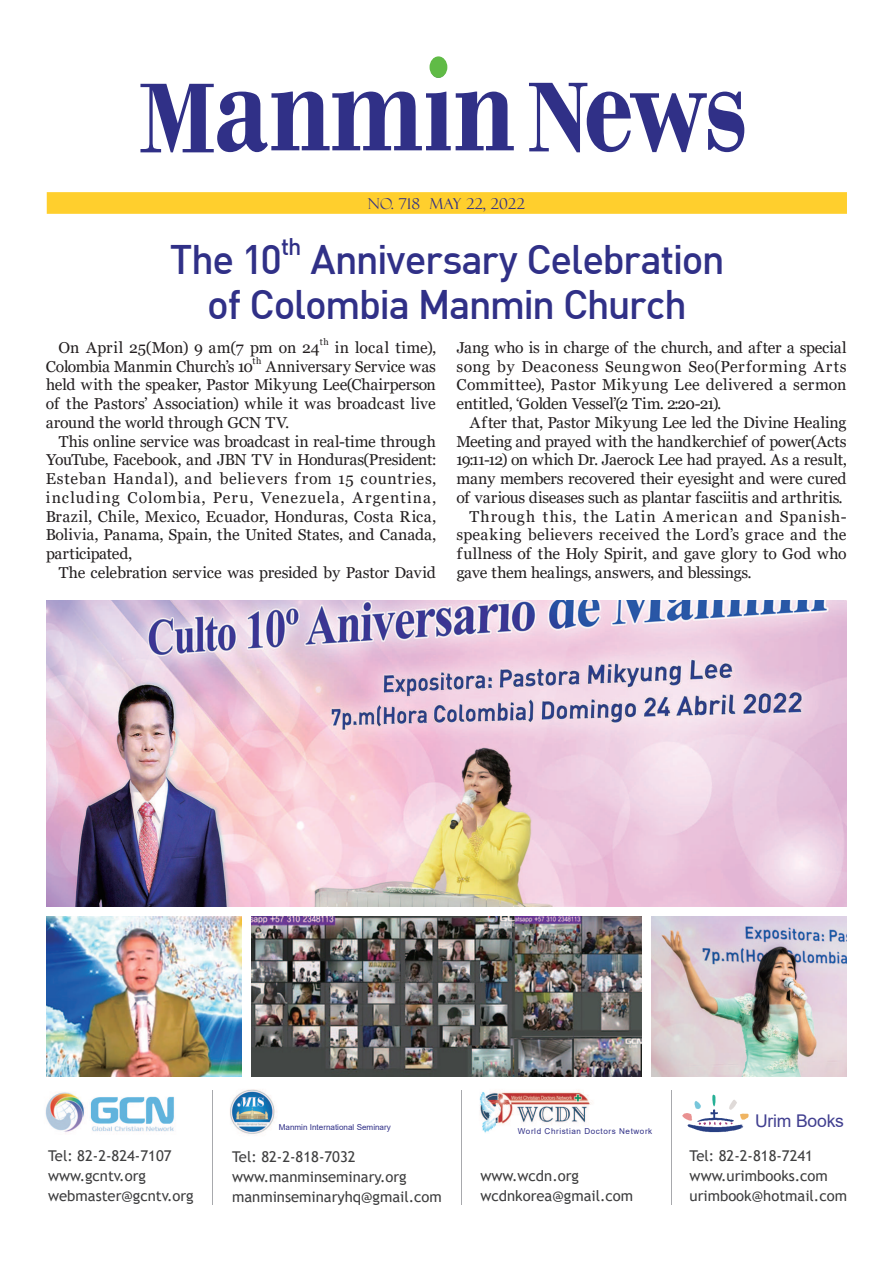
<style>
.page{position:relative;width:893px;height:1263px;background:#fff}
.page>*{position:absolute;margin:0;border:0;box-sizing:border-box;transform-origin:0 0}
.t1{font:700 145.2px "Bodoni";color:#303087;scale:.78 1}
.t2{font:700 104.7px "Bodoni";color:#303087;scale:.9 1}
.t3{font:40.5px/45px "Dinmed";letter-spacing:-.04em;color:#303087}
.t4{font:23.55px "Dinmed";color:#303087}
.t5{font:17.55px "Arial";letter-spacing:-.01em;color:#413f90}
.t6{font:15.75px/18.8px "Georgia";letter-spacing:-.005em;color:#231f20;text-align:justify}
.t7{font:15.75px "Georgia";letter-spacing:.025em;color:#231f20}
.t8{font:15.75px "Georgia";letter-spacing:.06em;color:#231f20}
.t9{font:15.75px "Georgia";letter-spacing:.02em;color:#231f20}
.t10{font:15px "Felix Titling";letter-spacing:.02em;color:#303087}
.t11{font:14.85px/20.2px "Trebuchet MS";color:#3e3e3f}
.t12{font:9.15px "Georgia";color:#231f20}
.t13{font:8.1px "Arial";letter-spacing:.07em;color:#303087}
.t14{font:8.1px "Arial";color:#303087}
.s1{font-size:104.7px}
</style>
<div class="page">
<img style="left:46px;top:600px;width:800px;height:306px">
<img style="left:651px;top:916px;width:195px;height:160px">
<img style="left:46px;top:916px;width:195px;height:160px">
<img style="left:251px;top:916px;width:390px;height:160px">
<div style="left:47px;top:192px;width:800px;height:22px;background:#ffcf2d"></div>
<div style="left:429px;top:56px;width:18px;height:22px;background:#60bb46;border-radius:50%"></div>
<img style="left:226px;top:1085px;width:52px;height:54px;border-radius:50%">
<hr style="left:212px;top:1091px;width:1px;height:114px;background:#a8a9ad">
<hr style="left:671px;top:1091px;width:1px;height:114px;background:#a8a9ad">
<hr style="left:461px;top:1091px;width:1px;height:114px;background:#a8a9ad">
<img style="left:479px;top:1090px;width:113px;height:43px">
<img style="left:45px;top:1092px;width:129px;height:41px">
<img style="left:682px;top:1094px;width:67px;height:39px">
<h1 class="t1" style="left:139px;top:15px;width:781px"><span class="s1">M</span>anmin ews</h1>
<h2 class="t2" style="left:528px;top:54px;width:69px">N</h2>
<p class="t10" style="left:368px;top:198px;width:158px">No. 718 May 22, 2022</p>
<h3 class="t3" style="left:170px;top:240px;width:114px">The 10</h3>
<h3 class="t4" style="left:281px;top:236px;width:22px">th</h3>
<h3 class="t3" style="left:207px;top:240px;width:519px;text-indent:103px">Anniversary Celebration of Colombia Manmin Church</h3>
<p class="t6" style="left:59px;top:339px;width:263px">On April 25(Mon) 9 am(7 pm on 24</p>
<p class="t12" style="left:320px;top:338px;width:11px">th</p>
<p class="t9" style="left:335px;top:341px;width:103px">in local time),</p>
<p class="t6" style="left:46px;top:358px;width:209px">Colombia Manmin Church’s 10</p>
<p class="t12" style="left:253px;top:357px;width:10px">th</p>
<p class="t6" style="left:456px;top:339px;width:392px">Jang who is in charge of the church, and after a special song by Deaconess Seungwon Seo(Performing Arts Committee), Pastor Mikyung Lee delivered a sermon entitled, ‘Golden Vessel’(2 Tim. 2:20-21).</p>
<p class="t6" style="left:470px;top:414px;width:378px">After that, Pastor Mikyung Lee led the Divine Healing</p>
<p class="t6" style="left:456px;top:433px;width:391px">Meeting and prayed with the handkerchief of power(Acts</p>
<p class="t6" style="left:456px;top:452px;width:392px">19:11-12) on which Dr. Jaerock Lee had prayed. As a result,</p>
<p class="t6" style="left:456px;top:470px;width:391px">many members recovered their eyesight and were cured</p>
<p class="t6" style="left:456px;top:489px;width:388px">of various diseases such as plantar fasciitis and arthritis.</p>
<p class="t8" style="left:469px;top:510px;width:379px">Through this, the Latin American and Spanish-</p>
<p class="t7" style="left:456px;top:528px;width:391px">speaking believers received the Lord’s grace and the</p>
<p class="t6" style="left:457px;top:545px;width:391px">fullness of the Holy Spirit, and gave glory to God who</p>
<p class="t6" style="left:456px;top:564px;width:296px">gave them healings, answers, and blessings.</p>
<p class="t6" style="left:46px;top:358px;width:392px;text-indent:220px">Anniversary Service was held with the speaker, Pastor Mikyung Lee(Chairperson of the Pastors’ Association) while it was broadcast live around the world through GCN TV.</p>
<p class="t6" style="left:46px;top:433px;width:392px;text-indent:13px">This online service was broadcast in real-time through YouTube, Facebook, and JBN TV in Honduras(President:<br>Esteban Handal), and believers from 15 countries, including Colombia, Peru, Venezuela, Argentina, Brazil, Chile, Mexico, Ecuador, Honduras, Costa Rica, Bolivia, Panama, Spain, the United States, and Canada, participated,</p>
<p class="t6" style="left:59px;top:564px;width:378px">The celebration service was presided by Pastor David</p>
<p class="t11" style="left:48px;top:1147px;width:147px">Tel: 82-2-824-7107 www.gcntv.org webmaster@gcntv.org</p>
<p class="t14" style="left:279px;top:1124px;width:114px">Manmin International Seminary</p>
<p class="t11" style="left:232px;top:1148px;width:211px">Tel: 82-2-818-7032 www.manminseminary.org manminseminaryhq@gmail.com</p>
<p class="t13" style="left:518px;top:1128px;width:136px">World Christian Doctors Network</p>
<p class="t11" style="left:480px;top:1167px;width:154px">www.wcdn.org wcdnkorea@gmail.com</p>
<p class="t5" style="left:755px;top:1115px;width:90px">Urim Books</p>
<p class="t11" style="left:689px;top:1147px;width:159px">Tel: 82-2-818-7241 www.urimbooks.com urimbook@hotmail.com</p>
</div>
